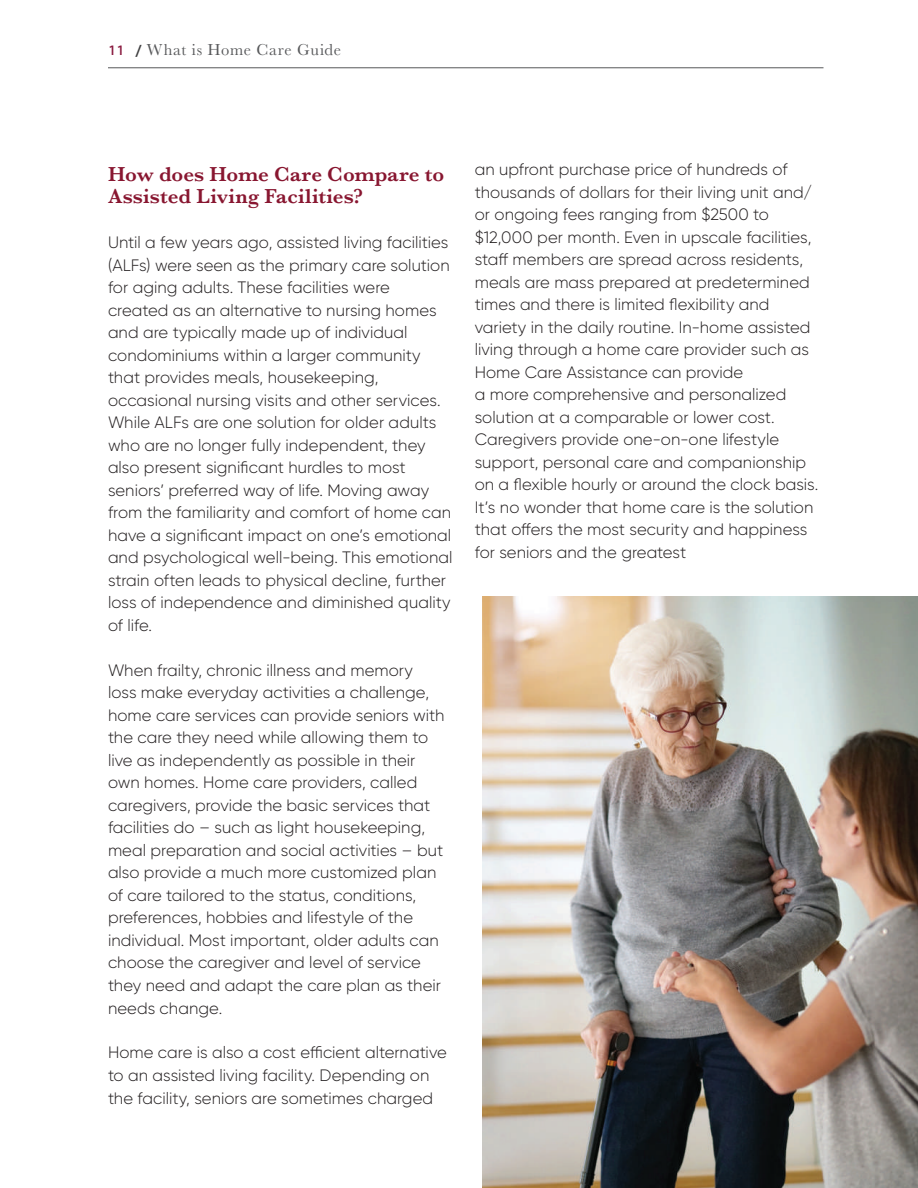
<style>
.page{position:relative;width:918px;height:1188px;background:#fff}
.page>*{position:absolute;margin:0;border:0;box-sizing:border-box;transform-origin:0 0}
.t1{font:600 21px/22.5px "Baskerville";letter-spacing:.005em;color:#881630}
.t2{font:300 16.5px/22.5px "Gilroy";color:#231f20}
.t3{font:16.5px "Baskerville";letter-spacing:.04em;color:#57585a}
.s1{font-family:"Core Sans C 55";font-weight:500;font-size:13.5px;color:#8a1b40}
.s2{font-family:"Core Sans C 55";font-weight:500;font-size:13.5px;color:#3e3e3f}
</style>
<div class="page">
<hr style="left:108px;top:67px;width:716px;height:1px;background:#57585a">
<img style="left:483px;top:596px;width:435px;height:592px">
<p class="t3" style="left:108px;top:40px;width:235px"><span class="s1">11</span> <span class="s2">/</span> What is Home Care Guide</p>
<p class="t1" style="left:108px;top:163px;width:338px">How does Home Care Compare to<br>Assisted Living Facilities?</p>
<p class="t2" style="left:108px;top:231px;width:346px">Until a few years ago, assisted living facilities (ALFs) were seen as the primary care solution for aging adults. These facilities were created as an alternative to nursing homes and are typically made up of individual condominiums within a larger community that provides meals, housekeeping, occasional nursing visits and other services.<br>While ALFs are one solution for older adults who are no longer fully independent, they also present significant hurdles to most seniors’ preferred way of life. Moving away from the familiarity and comfort of home can have a significant impact on one’s emotional and psychological well-being. This emotional strain often leads to physical decline, further loss of independence and diminished quality of life.</p>
<p class="t2" style="left:108px;top:659px;width:338px">When frailty, chronic illness and memory loss make everyday activities a challenge, home care services can provide seniors with the care they need while allowing them to live as independently as possible in their own homes. Home care providers, called caregivers, provide the basic services that facilities do – such as light housekeeping, meal preparation and social activities – but also provide a much more customized plan of care tailored to the status, conditions, preferences, hobbies and lifestyle of the individual. Most important, older adults can choose the caregiver and level of service they need and adapt the care plan as their needs change.</p>
<p class="t2" style="left:108px;top:1041px;width:340px">Home care is also a cost efficient alternative to an assisted living facility. Depending on the facility, seniors are sometimes charged</p>
<p class="t2" style="left:475px;top:158px;width:345px">an upfront purchase price of hundreds of thousands of dollars for their living unit and/ or ongoing fees ranging from $2500 to $12,000 per month. Even in upscale facilities, staff members are spread across residents, meals are mass prepared at predetermined times and there is limited flexibility and variety in the daily routine. In-home assisted living through a home care provider such as Home Care Assistance can provide<br>a more comprehensive and personalized solution at a comparable or lower cost.<br>Caregivers provide one-on-one lifestyle support, personal care and companionship on a flexible hourly or around the clock basis.<br>It’s no wonder that home care is the solution that offers the most security and happiness for seniors and the greatest</p>
</div>
